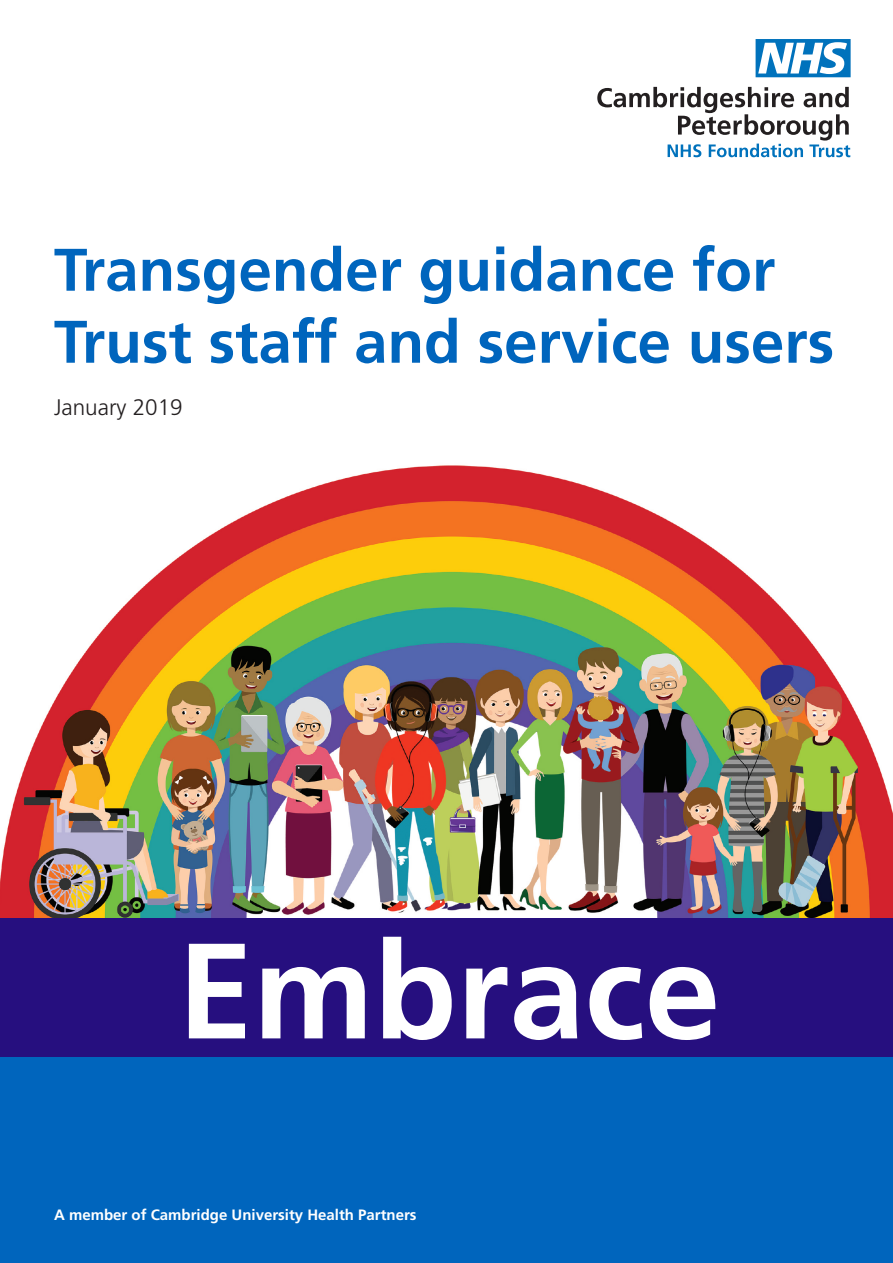
<style>
.page{position:relative;width:893px;height:1263px;background:#fff}
.page>*{position:absolute;margin:0;border:0;box-sizing:border-box;transform-origin:0 0}
.t1{font:700 135.6px "Frutiger LT";color:#fff}
.t2{font:700 60px/72px "Frutiger LT";color:#0065bd}
.t3{font:300 22.5px "Frutiger LT";color:#231f20}
.t4{font:700 15px "Frutiger LT";color:#fff}
</style>
<div class="page">
<img style="left:0;top:465px;width:893px;height:453px">
<div style="left:0;top:918px;width:893px;height:141px;background:#260f7f"></div>
<div style="left:0;top:1057px;width:893px;height:206px;background:#0065bd"></div>
<svg style="left:597px;top:87px;width:253px;height:70px"></svg>
<svg style="left:756px;top:39px;width:95px;height:38px"></svg>
<p class="t2" style="left:54px;top:234px;width:782px">Transgender guidance for<br>Trust staff and service users</p>
<p class="t3" style="left:54px;top:395px;width:130px">January 2019</p>
<h1 class="t1" style="left:178px;top:911px;width:544px">Embrace</h1>
<p class="t4" style="left:54px;top:1206px;width:364px">A member of Cambridge University Health Partners</p>
</div>
